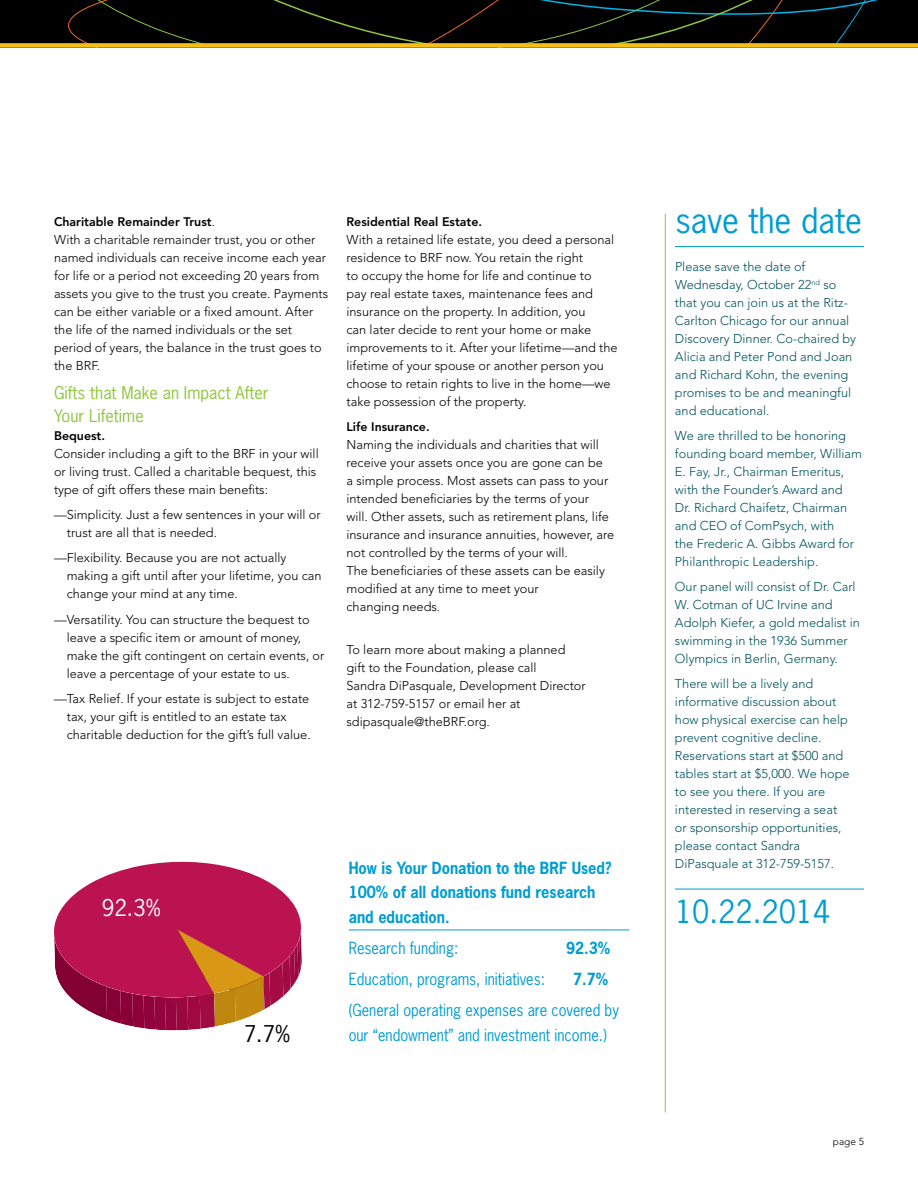
<style>
.page{position:relative;width:918px;height:1188px;background:#fff}
.page>*{position:absolute;margin:0;border:0;box-sizing:border-box;transform-origin:0 0}
.t1{font:33px "News Gothic Std";color:#009dd1}
.t2{font:30px "News Gothic Std";color:#009dd1}
.t3{font:21.75px "News Gothic Std";color:#fff}
.t4{font:21.75px "News Gothic Std";color:#000}
.t5{font:16.5px/22.5px "News Gothic Std";color:#8dc63f}
.t6{font:15.75px/24.3px "News Gothic Std";color:#009dd1;scale:.93 1}
.t7{font:700 15.75px/24.3px "News Gothic Std";color:#009dd1;scale:.93 1}
.t8{font:300 12.75px/18px "Avenir";color:#000}
.t9{font:300 12.75px/18px "Avenir";color:#00535e}
.t10{font:800 12.3px "Avenir";color:#000}
.t11{font:300 10.2px "Avenir";color:#000}
.s1{font-weight:300;font-size:12.75px}
</style>
<div class="page">
<svg style="left:0;top:0;width:918px;height:49px;background:#1f1c0b"></svg>
<svg style="left:54px;top:862px;width:248px;height:168px"></svg>
<hr style="left:349px;top:930px;width:280px;height:1px;background:#009dd1">
<hr style="left:675px;top:246px;width:189px;height:1px;background:#009dd1">
<hr style="left:675px;top:889px;width:189px;height:1px;background:#009dd1">
<hr style="left:665px;top:214px;width:1px;height:898px;background:#8dc63f">
<p class="t10" style="left:54px;top:214px;width:163px">Charitable Remainder Trust<span class="s1">.</span></p>
<p class="t8" style="left:54px;top:230px;width:276px">With a charitable remainder trust, you or other named individuals can receive income each year for life or a period not exceeding 20 years from assets you give to the trust you create. Payments can be either variable or a fixed amount. After the life of the named individuals or the set period of years, the balance in the trust goes to the BRF.</p>
<p class="t5" style="left:54px;top:382px;width:216px">Gifts that Make an Impact After<br>Your Lifetime</p>
<p class="t10" style="left:54px;top:428px;width:53px">Bequest.</p>
<p class="t8" style="left:54px;top:444px;width:266px">Consider including a gift to the BRF in your will or living trust. Called a charitable bequest, this type of gift offers these main benefits:</p>
<p class="t8" style="left:67px;top:506px;width:255px;text-indent:-13px">—Simplicity. Just a few sentences in your will or trust are all that is needed.</p>
<p class="t8" style="left:67px;top:549px;width:256px;text-indent:-13px">—Flexibility. Because you are not actually making a gift until after your lifetime, you can change your mind at any time.</p>
<p class="t8" style="left:67px;top:610px;width:259px;text-indent:-13px">—Versatility. You can structure the bequest to leave a specific item or amount of money, make the gift contingent on certain events, or leave a percentage of your estate to us.</p>
<p class="t8" style="left:67px;top:689px;width:245px;text-indent:-13px">—Tax Relief. If your estate is subject to estate tax, your gift is entitled to an estate tax charitable deduction for the gift’s full value.</p>
<p class="t10" style="left:346px;top:214px;width:137px">Residential Real Estate.</p>
<p class="t8" style="left:347px;top:230px;width:273px">With a retained life estate, you deed a personal residence to BRF now. You retain the right<br>to occupy the home for life and continue to<br>pay real estate taxes, maintenance fees and insurance on the property. In addition, you<br>can later decide to rent your home or make improvements to it. After your lifetime—and the lifetime of your spouse or another person you choose to retain rights to live in the home—we take possession of the property.</p>
<p class="t10" style="left:346px;top:419px;width:85px">Life Insurance.</p>
<p class="t8" style="left:347px;top:435px;width:269px">Naming the individuals and charities that will receive your assets once you are gone can be<br>a simple process. Most assets can pass to your intended beneficiaries by the terms of your<br>will. Other assets, such as retirement plans, life insurance and insurance annuities, however, are not controlled by the terms of your will.<br>The beneficiaries of these assets can be easily modified at any time to meet your<br>changing needs.</p>
<p class="t8" style="left:347px;top:641px;width:241px">To learn more about making a planned gift to the Foundation, please call<br>Sandra DiPasquale, Development Director at 312-759-5157 or email her at sdipasquale@theBRF.org.</p>
<h3 class="t3" style="left:102px;top:894px;width:61px">92.3%</h3>
<h3 class="t4" style="left:244px;top:1020px;width:48px">7.7%</h3>
<p class="t7" style="left:349px;top:856px;width:284px">How is Your Donation to the BRF Used?<br>100% of all donations fund research and education.</p>
<p class="t6" style="left:349px;top:936px;width:119px">Research funding:</p>
<p class="t7" style="left:566px;top:936px;width:49px">92.3%</p>
<p class="t6" style="left:349px;top:967px;width:213px">Education, programs, initiatives:</p>
<p class="t7" style="left:573px;top:967px;width:39px">7.7%</p>
<p class="t6" style="left:349px;top:998px;width:292px">(General operating expenses are covered by our “endowment” and investment income.)</p>
<h1 class="t1" style="left:675px;top:199px;width:188px">save the date</h1>
<p class="t9" style="left:675px;top:258px;width:183px">Please save the date of<br>Wednesday, October 22<sup>nd</sup> so that you can join us at the Ritz-<br>Carlton Chicago for our annual<br>Discovery Dinner. Co-chaired by<br>Alicia and Peter Pond and Joan and Richard Kohn, the evening promises to be and meaningful and educational.</p>
<p class="t9" style="left:675px;top:427px;width:189px">We are thrilled to be honoring founding board member, William<br>E. Fay, Jr., Chairman Emeritus, with the Founder’s Award and<br>Dr. Richard Chaifetz, Chairman and CEO of ComPsych, with<br>the Frederic A. Gibbs Award for<br>Philanthropic Leadership.</p>
<p class="t9" style="left:675px;top:578px;width:186px">Our panel will consist of Dr. Carl<br>W. Cotman of UC Irvine and<br>Adolph Kiefer, a gold medalist in swimming in the 1936 Summer<br>Olympics in Berlin, Germany.</p>
<p class="t9" style="left:675px;top:675px;width:176px">There will be a lively and informative discussion about how physical exercise can help prevent cognitive decline.<br>Reservations start at $500 and tables start at $5,000. We hope to see you there. If you are interested in reserving a seat or sponsorship opportunities, please contact Sandra<br>DiPasquale at 312-759-5157.</p>
<h2 class="t2" style="left:675px;top:893px;width:157px">10.22.2014</h2>
<p class="t11" style="left:833px;top:1135px;width:33px">page 5</p>
</div>
